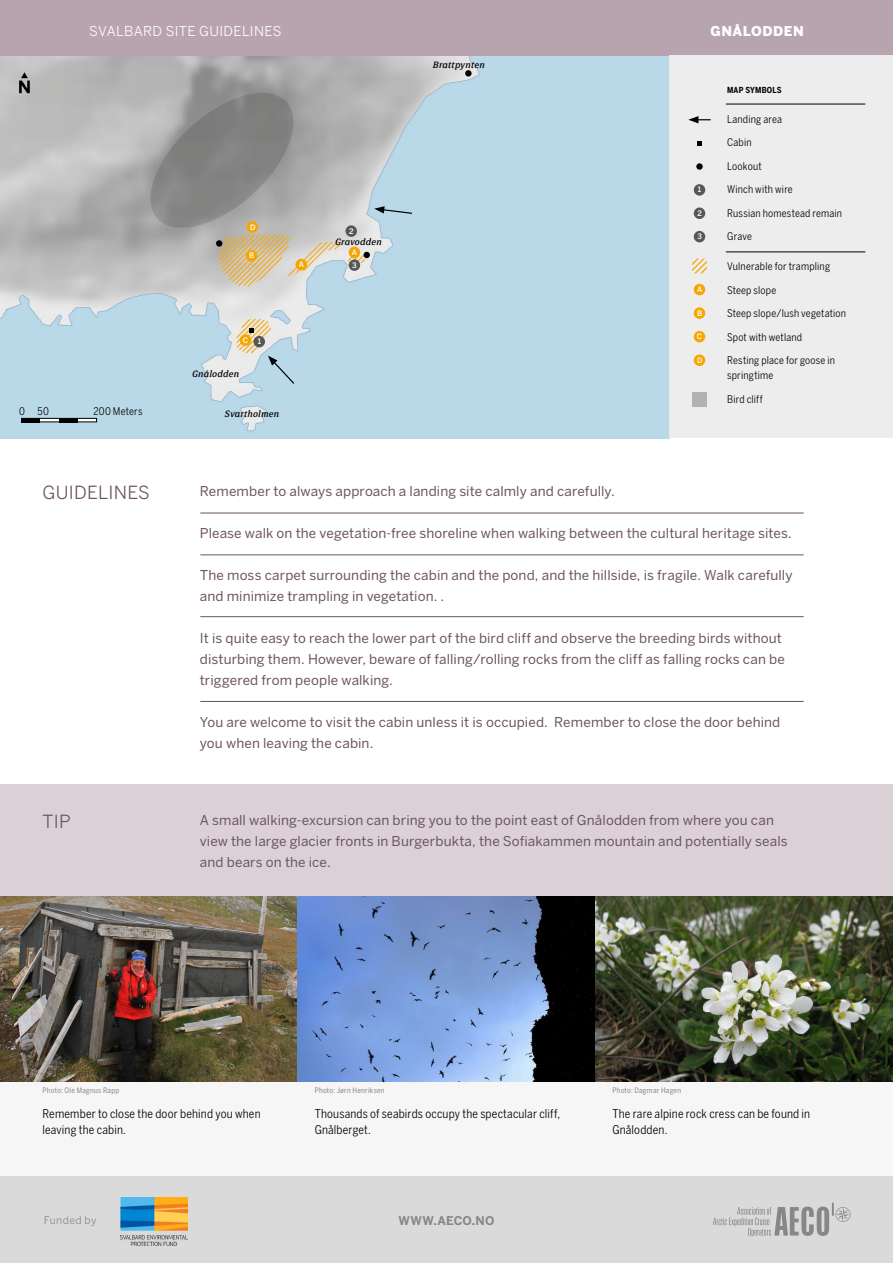
<style>
.page{position:relative;width:893px;height:1263px;background:#fff}
.page>*{position:absolute;margin:0;border:0;box-sizing:border-box;transform-origin:0 0}
.t1{font:18px "Benton Sans";letter-spacing:.01em;color:#6c545f}
.t2{font:13.5px/21px "Benton Sans";letter-spacing:.01em;color:#6c545f}
.t3{font:13.5px "Benton Sans";letter-spacing:.025em;color:#fff}
.t4{font:900 13.5px "Benton Sans";letter-spacing:.035em;color:#fff}
.t5{font:condensed 12px/16.5px "Benton Sans";letter-spacing:.015em;color:#000}
.t6{font:700 12px "Benton Sans";letter-spacing:.015em;color:#878787}
.t7{font:condensed 10.5px/15px "Benton Sans";letter-spacing:.015em;color:#000}
.t8{font:10.5px "Benton Sans";letter-spacing:.04em;color:#878787}
.t9{font:italic 9px "Page Serif";letter-spacing:.02em;color:#000}
.t10{font:700 condensed 8.25px "Benton Sans";letter-spacing:.02em;color:#000}
.t11{font:condensed 7.5px "Benton Sans";letter-spacing:.035em;color:#878787}
.t12{font:500 7.5px "Benton Sans";color:#fff}
</style>
<div class="page">
<div style="left:0;top:1052px;width:893px;height:124px;background:#f6f6f6"></div>
<div style="left:0;top:784px;width:893px;height:113px;background:#dcd0d7"></div>
<img style="left:0;top:897px;width:298px;height:184px">
<svg style="left:298px;top:897px;width:297px;height:184px;background:#637eaf"></svg>
<img style="left:595px;top:897px;width:298px;height:184px">
<img style="left:0;top:55px;width:670px;height:383px">
<div style="left:0;top:0;width:893px;height:55px;background:#b8a4af"></div>
<div style="left:670px;top:55px;width:223px;height:383px;background:#ededed"></div>
<div style="left:694px;top:284px;width:11px;height:11px;background:#f7a600;border-radius:50%"></div>
<div style="left:296px;top:259px;width:11px;height:11px;background:#f7a600;border-radius:50%"></div>
<div style="left:349px;top:247px;width:11px;height:11px;background:#f7a600;border-radius:50%"></div>
<div style="left:694px;top:307px;width:11px;height:12px;background:#f7a600;border-radius:50%"></div>
<div style="left:246px;top:250px;width:11px;height:11px;background:#f7a600;border-radius:50%"></div>
<div style="left:694px;top:331px;width:11px;height:11px;background:#f7a600;border-radius:50%"></div>
<div style="left:240px;top:334px;width:11px;height:12px;background:#f7a600;border-radius:50%"></div>
<div style="left:694px;top:184px;width:11px;height:12px;background:#575756;border-radius:50%"></div>
<div style="left:254px;top:336px;width:11px;height:11px;background:#575756;border-radius:50%"></div>
<div style="left:694px;top:208px;width:11px;height:11px;background:#575756;border-radius:50%"></div>
<div style="left:345px;top:225px;width:12px;height:12px;background:#575756;border-radius:50%"></div>
<div style="left:694px;top:231px;width:11px;height:11px;background:#575756;border-radius:50%"></div>
<div style="left:349px;top:259px;width:11px;height:12px;background:#575756;border-radius:50%"></div>
<svg style="left:692px;top:259px;width:15px;height:15px"></svg>
<svg style="left:697px;top:141px;width:5px;height:4px"></svg>
<svg style="left:250px;top:328px;width:4px;height:4px"></svg>
<div style="left:692px;top:392px;width:15px;height:14px;background:#b3b2b2"></div>
<div style="left:694px;top:354px;width:11px;height:12px;background:#f7a600;border-radius:50%"></div>
<svg style="left:374px;top:206px;width:39px;height:9px"></svg>
<svg style="left:268px;top:356px;width:28px;height:29px"></svg>
<svg style="left:688px;top:116px;width:23px;height:7px"></svg>
<svg style="left:140px;top:83px;width:164px;height:154px;background:#959593"></svg>
<svg style="left:364px;top:252px;width:6px;height:6px"></svg>
<div style="left:216px;top:240px;width:6px;height:7px;background:#000;border-radius:50%"></div>
<svg style="left:696px;top:163px;width:7px;height:7px"></svg>
<div style="left:465px;top:70px;width:7px;height:7px;background:#000;border-radius:50%"></div>
<svg style="left:19px;top:72px;width:11px;height:21px"></svg>
<hr style="left:726px;top:104px;width:139px;height:1px;background:#000">
<hr style="left:726px;top:252px;width:139px;height:1px;background:#000">
<div style="left:21px;top:418px;width:76px;height:4px;border:1px solid #000"></div>
<hr style="left:21px;top:418px;width:19px;height:4px;background:#000">
<hr style="left:59px;top:418px;width:18px;height:4px;background:#000">
<div style="left:0;top:1176px;width:893px;height:87px;background:#dadada"></div>
<img style="left:121px;top:1197px;width:67px;height:48px">
<svg style="left:713px;top:1203px;width:137px;height:34px"></svg>
<hr style="left:200px;top:513px;width:604px;height:1px;background:#6c545f">
<hr style="left:200px;top:554px;width:604px;height:1px;background:#6c545f">
<hr style="left:200px;top:616px;width:604px;height:1px;background:#6c545f">
<hr style="left:200px;top:701px;width:604px;height:1px;background:#6c545f">
<p class="t3" style="left:89px;top:23px;width:194px">SVALBARD SITE GUIDELINES</p>
<p class="t4" style="left:711px;top:23px;width:95px">GNÅLODDEN</p>
<p class="t9" style="left:433px;top:59px;width:54px">Brattpynten</p>
<p class="t7" style="left:19px;top:403px;width:31px">0 50</p>
<p class="t7" style="left:94px;top:403px;width:50px">200 Meters</p>
<h1 class="t1" style="left:43px;top:482px;width:109px">GUIDELINES</h1>
<h1 class="t1" style="left:43px;top:811px;width:30px">TIP</h1>
<p class="t12" style="left:250px;top:223px;width:7px">D</p>
<p class="t12" style="left:249px;top:251px;width:7px">B</p>
<p class="t12" style="left:299px;top:260px;width:7px">A</p>
<p class="t12" style="left:243px;top:335px;width:7px">C</p>
<p class="t12" style="left:258px;top:337px;width:5px">1</p>
<p class="t9" style="left:192px;top:368px;width:49px">Gnålodden</p>
<p class="t9" style="left:225px;top:408px;width:56px">Svartholmen</p>
<p class="t12" style="left:349px;top:226px;width:6px">2</p>
<p class="t9" style="left:335px;top:236px;width:48px">Gravodden</p>
<p class="t12" style="left:352px;top:248px;width:7px">A</p>
<p class="t12" style="left:352px;top:260px;width:6px">3</p>
<p class="t12" style="left:698px;top:185px;width:5px">1</p>
<p class="t12" style="left:697px;top:209px;width:6px">2</p>
<p class="t12" style="left:697px;top:232px;width:6px">3</p>
<p class="t12" style="left:697px;top:285px;width:7px">A</p>
<p class="t12" style="left:697px;top:308px;width:7px">B</p>
<p class="t12" style="left:697px;top:332px;width:7px">C</p>
<p class="t12" style="left:697px;top:356px;width:7px">D</p>
<p class="t10" style="left:727px;top:85px;width:56px">MAP SYMBOLS</p>
<p class="t7" style="left:727px;top:111px;width:56px">Landing area</p>
<p class="t7" style="left:727px;top:135px;width:26px">Cabin</p>
<p class="t7" style="left:727px;top:158px;width:36px">Lookout</p>
<p class="t7" style="left:727px;top:182px;width:67px">Winch with wire</p>
<p class="t7" style="left:727px;top:205px;width:117px">Russian homestead remain</p>
<p class="t7" style="left:727px;top:229px;width:26px">Grave</p>
<p class="t7" style="left:727px;top:259px;width:104px">Vulnerable for trampling</p>
<p class="t7" style="left:727px;top:282px;width:51px">Steep slope</p>
<p class="t7" style="left:727px;top:306px;width:120px">Steep slope/lush vegetation</p>
<p class="t7" style="left:727px;top:329px;width:77px">Spot with wetland</p>
<p class="t7" style="left:727px;top:353px;width:109px">Resting place for goose in springtime</p>
<p class="t7" style="left:727px;top:391px;width:37px">Bird cliff</p>
<p class="t2" style="left:200px;top:480px;width:416px">Remember to always approach a landing site calmly and carefully.</p>
<p class="t2" style="left:200px;top:522px;width:593px">Please walk on the vegetation-free shoreline when walking between the cultural heritage sites.</p>
<p class="t2" style="left:200px;top:564px;width:594px">The moss carpet surrounding the cabin and the pond, and the hillside, is fragile. Walk carefully and minimize trampling in vegetation. .</p>
<p class="t2" style="left:200px;top:627px;width:586px">It is quite easy to reach the lower part of the bird cliff and observe the breeding birds without disturbing them. However, beware of falling/rolling rocks from the cliff as falling rocks can be triggered from people walking.</p>
<p class="t2" style="left:200px;top:711px;width:582px">You are welcome to visit the cabin unless it is occupied. Remember to close the door behind you when leaving the cabin.</p>
<p class="t2" style="left:200px;top:809px;width:589px">A small walking-excursion can bring you to the point east of Gnålodden from where you can view the large glacier fronts in Burgerbukta, the Sofiakammen mountain and potentially seals and bears on the ice.</p>
<p class="t11" style="left:43px;top:1086px;width:78px">Photo: Ole Magnus Rapp</p>
<p class="t11" style="left:315px;top:1086px;width:72px">Photo: Jørn Henriksen</p>
<p class="t11" style="left:612px;top:1086px;width:70px">Photo: Dagmar Hagen</p>
<p class="t5" style="left:43px;top:1105px;width:220px">Remember to close the door behind you when leaving the cabin.</p>
<p class="t5" style="left:315px;top:1105px;width:247px">Thousands of seabirds occupy the spectacular cliff,<br>Gnålberget.</p>
<p class="t8" style="left:44px;top:1214px;width:54px">Funded by</p>
<p class="t6" style="left:398px;top:1214px;width:97px">WWW.AECO.NO</p>
<p class="t5" style="left:612px;top:1105px;width:199px">The rare alpine rock cress can be found in<br>Gnålodden.</p>
</div>
